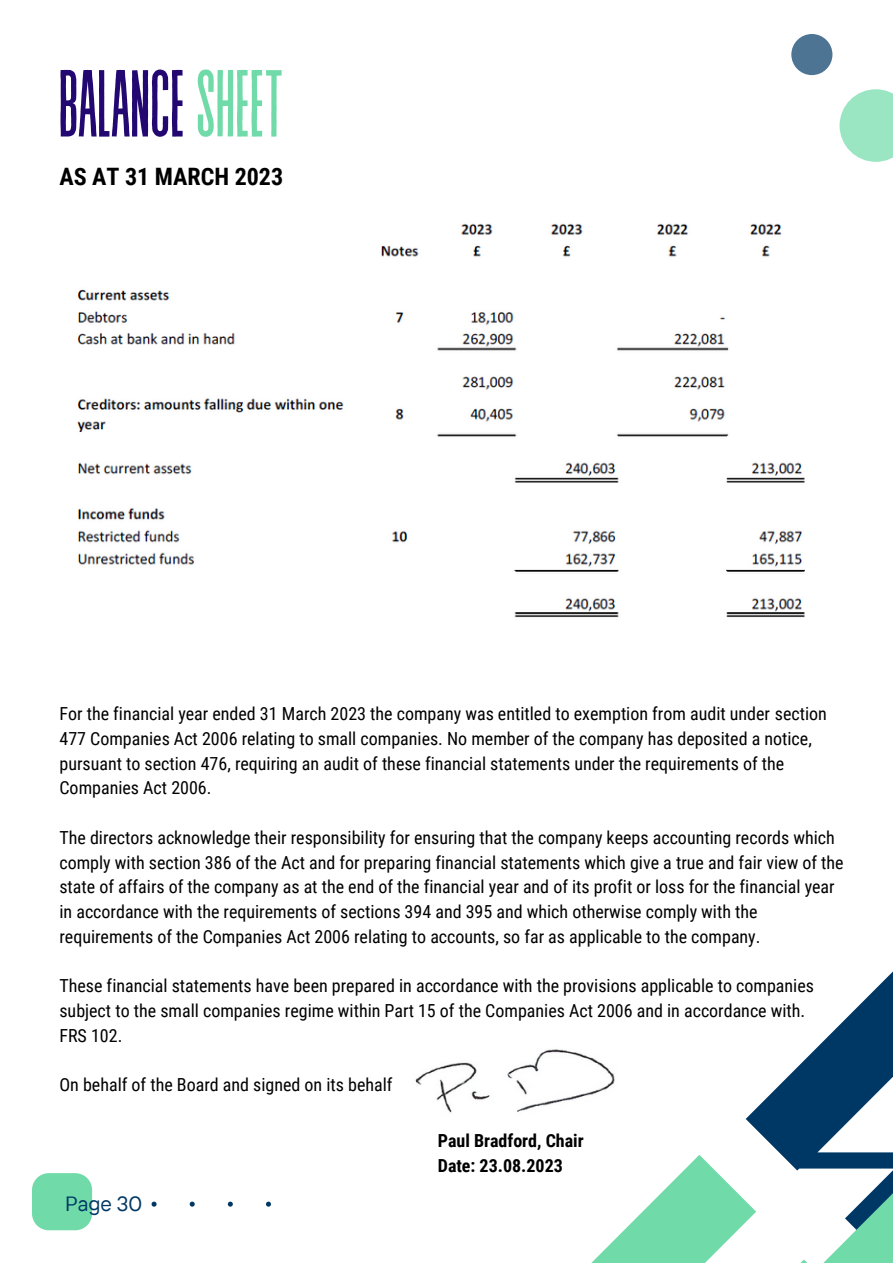
<style>
.page{position:relative;width:893px;height:1264px;background:#fff}
.page>*{position:absolute;margin:0;border:0;box-sizing:border-box;transform-origin:0 0}
.t1{font:94.8px "Revive 80 Tall";letter-spacing:-.03em;color:#230871}
.t2{font:700 24px "Roboto Condensed";color:#000}
.t3{font:20.55px "TT Interphases";color:#003865}
.t4{font:18px/24.8px "Roboto Condensed";color:#000}
.t5{font:700 18px "Roboto Condensed";color:#000}
.s1{color:#70dba8}
</style>
<div class="page">
<svg style="left:592px;top:972px;width:300px;height:290px"></svg>
<img style="left:77px;top:223px;width:728px;height:395px">
<svg style="left:839px;top:89px;width:53px;height:73px"></svg>
<div style="left:791px;top:34px;width:41px;height:41px;background:#4e7494;border-radius:50%"></div>
<svg style="left:32px;top:1173px;width:60px;height:57px;background:#7addae"></svg>
<svg style="left:151px;top:1201px;width:5px;height:5px"></svg>
<svg style="left:190px;top:1201px;width:5px;height:5px"></svg>
<svg style="left:228px;top:1201px;width:5px;height:5px"></svg>
<svg style="left:266px;top:1201px;width:5px;height:5px"></svg>
<img style="left:415px;top:1047px;width:204px;height:70px">
<p class="t1" style="left:57px;top:55px;width:229px">BALANCE<span class="s1">SHEET</span></p>
<p class="t2" style="left:59px;top:163px;width:225px">AS AT 31 MARCH 2023</p>
<p class="t4" style="left:59px;top:701px;width:768px">For the financial year ended 31 March 2023 the company was entitled to exemption from audit under section 477 Companies Act 2006 relating to small companies. No member of the company has deposited a notice, pursuant to section 476, requiring an audit of these financial statements under the requirements of the Companies Act 2006.</p>
<p class="t4" style="left:59px;top:825px;width:785px">The directors acknowledge their responsibility for ensuring that the company keeps accounting records which comply with section 386 of the Act and for preparing financial statements which give a true and fair view of the state of affairs of the company as at the end of the financial year and of its profit or loss for the financial year in accordance with the requirements of sections 394 and 395 and which otherwise comply with the requirements of the Companies Act 2006 relating to accounts, so far as applicable to the company.</p>
<p class="t4" style="left:59px;top:973px;width:756px">These financial statements have been prepared in accordance with the provisions applicable to companies subject to the small companies regime within Part 15 of the Companies Act 2006 and in accordance with.</p>
<p class="t4" style="left:59px;top:1023px;width:64px">FRS 102.</p>
<p class="t4" style="left:59px;top:1072px;width:334px">On behalf of the Board and signed on its behalf</p>
<p class="t3" style="left:65px;top:1190px;width:79px">Page 30</p>
<p class="t5" style="left:438px;top:1130px;width:147px">Paul Bradford, Chair</p>
<p class="t5" style="left:438px;top:1155px;width:126px">Date: 23.08.2023</p>
</div>
